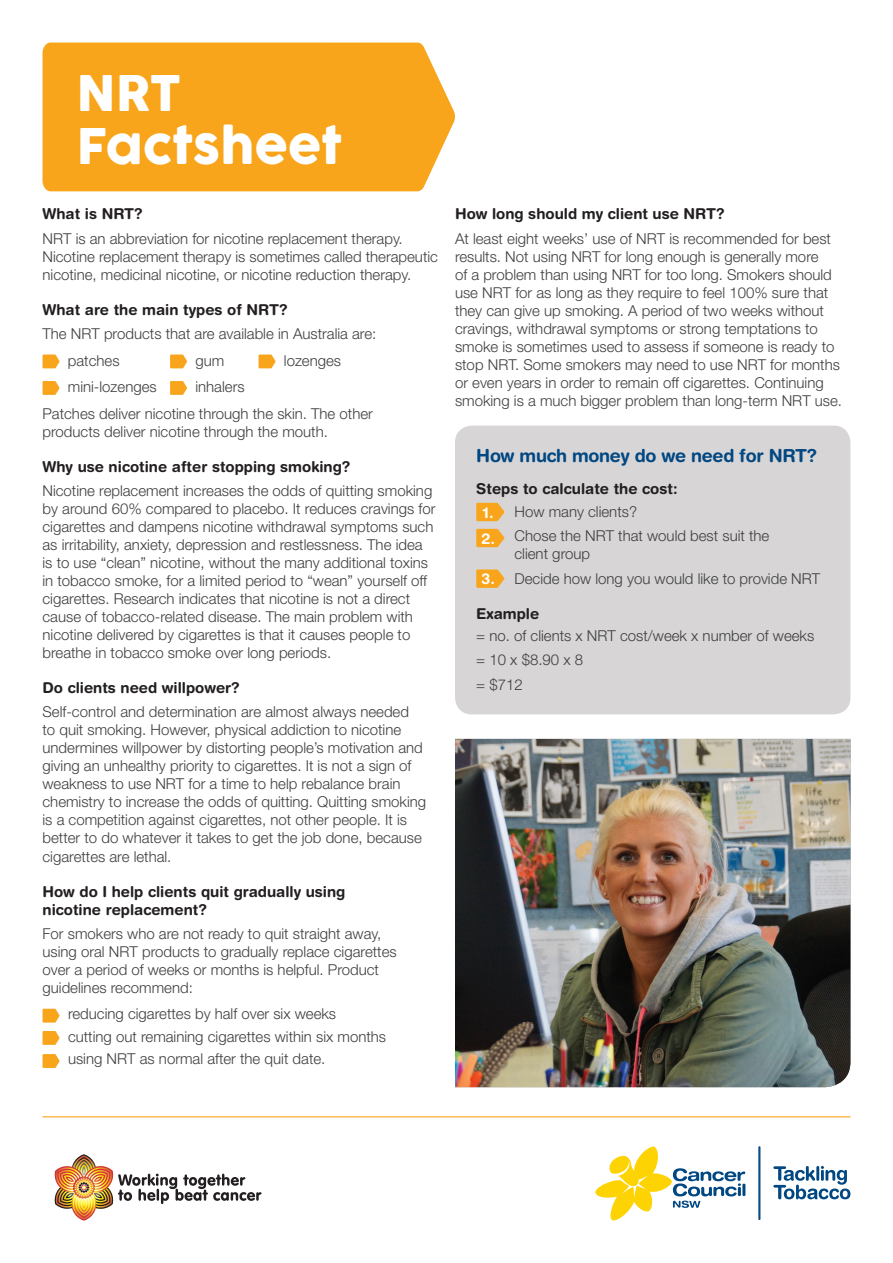
<style>
.page{position:relative;width:893px;height:1263px;background:#fff}
.page>*{position:absolute;margin:0;border:0;box-sizing:border-box;transform-origin:0 0}
.HEADLINE-1{font:48px/52.5px "COCOGOOSE";color:#fff}
.INTRO_PARA{font:700 18px "Helvetica Rounded LT Std";letter-spacing:-.015em;color:#014782}
.t1{font:300 15px/18px "Helvetica Neue LT Std";color:#3e3e3f}
.t2{font:700 15px/18px "Helvetica Rounded LT Std";color:#231f20}
.t3{font:700 15px "Helvetica Rounded LT Std";color:#fff}
</style>
<div class="page">
<svg style="left:43px;top:354px;width:17px;height:14px"></svg>
<svg style="left:170px;top:354px;width:17px;height:14px"></svg>
<svg style="left:259px;top:354px;width:17px;height:14px"></svg>
<svg style="left:43px;top:381px;width:17px;height:14px"></svg>
<svg style="left:170px;top:381px;width:17px;height:14px"></svg>
<svg style="left:43px;top:1009px;width:17px;height:13px"></svg>
<svg style="left:43px;top:1031px;width:17px;height:14px"></svg>
<svg style="left:43px;top:1054px;width:17px;height:14px"></svg>
<img style="left:54px;top:1154px;width:208px;height:67px">
<svg style="left:595px;top:1146px;width:150px;height:74px"></svg>
<svg style="left:773px;top:1166px;width:77px;height:33px"></svg>
<hr style="left:758px;top:1146px;width:2px;height:74px;background:#0b4a82">
<hr style="left:43px;top:1116px;width:807px;height:1px;background:#f9a51b">
<div style="left:43px;top:43px;width:412px;height:148px;background:#f9a51b"></div>
<div style="left:455px;top:426px;width:395px;height:288px;background:#d7d5d5;border-radius:17px"></div>
<svg style="left:476px;top:503px;width:28px;height:18px"></svg>
<svg style="left:476px;top:529px;width:28px;height:18px"></svg>
<svg style="left:476px;top:569px;width:28px;height:19px"></svg>
<img style="left:455px;top:739px;width:395px;height:348px">
<p class="HEADLINE-1" style="left:77px;top:68px;width:267px">NRT<br>Factsheet</p>
<p class="t2" style="left:43px;top:205px;width:102px">What is NRT?</p>
<p class="t1" style="left:43px;top:229px;width:397px">NRT is an abbreviation for nicotine replacement therapy.<br>Nicotine replacement therapy is sometimes called therapeutic nicotine, medicinal nicotine, or nicotine reduction therapy.</p>
<p class="t2" style="left:43px;top:300px;width:247px">What are the main types of NRT?</p>
<p class="t1" style="left:43px;top:324px;width:335px">The NRT products that are available in Australia are:</p>
<p class="t1" style="left:68px;top:351px;width:53px">patches</p>
<p class="t1" style="left:195px;top:351px;width:30px">gum</p>
<p class="t1" style="left:284px;top:351px;width:59px">lozenges</p>
<p class="t1" style="left:68px;top:377px;width:90px">mini-lozenges</p>
<p class="t1" style="left:195px;top:377px;width:51px">inhalers</p>
<p class="t1" style="left:43px;top:404px;width:332px">Patches deliver nicotine through the skin. The other products deliver nicotine through the mouth.</p>
<p class="t2" style="left:43px;top:457px;width:309px">Why use nicotine after stopping smoking?</p>
<p class="t1" style="left:43px;top:481px;width:394px">Nicotine replacement increases the odds of quitting smoking by around 60% compared to placebo. It reduces cravings for cigarettes and dampens nicotine withdrawal symptoms such as irritability, anxiety, depression and restlessness. The idea is to use “clean” nicotine, without the many additional toxins in tobacco smoke, for a limited period to “wean” yourself off cigarettes. Research indicates that nicotine is not a direct cause of tobacco-related disease. The main problem with nicotine delivered by cigarettes is that it causes people to breathe in tobacco smoke over long periods.</p>
<p class="t2" style="left:43px;top:678px;width:199px">Do clients need willpower?</p>
<p class="t1" style="left:43px;top:703px;width:385px">Self-control and determination are almost always needed<br>to quit smoking. However, physical addiction to nicotine undermines willpower by distorting people’s motivation and giving an unhealthy priority to cigarettes. It is not a sign of weakness to use NRT for a time to help rebalance brain chemistry to increase the odds of quitting. Quitting smoking is a competition against cigarettes, not other people. It is better to do whatever it takes to get the job done, because cigarettes are lethal.</p>
<p class="t2" style="left:43px;top:882px;width:304px">How do I help clients quit gradually using nicotine replacement?</p>
<p class="t1" style="left:43px;top:924px;width:356px">For smokers who are not ready to quit straight away, using oral NRT products to gradually replace cigarettes over a period of weeks or months is helpful. Product guidelines recommend:</p>
<p class="t1" style="left:68px;top:1005px;width:270px">reducing cigarettes by half over six weeks</p>
<p class="t1" style="left:68px;top:1027px;width:320px">cutting out remaining cigarettes within six months</p>
<p class="t1" style="left:68px;top:1049px;width:259px">using NRT as normal after the quit date.</p>
<p class="t2" style="left:455px;top:205px;width:271px">How long should my client use NRT?</p>
<p class="t1" style="left:455px;top:229px;width:389px">At least eight weeks’ use of NRT is recommended for best results. Not using NRT for long enough is generally more<br>of a problem than using NRT for too long. Smokers should use NRT for as long as they require to feel 100% sure that they can give up smoking. A period of two weeks without cravings, withdrawal symptoms or strong temptations to smoke is sometimes used to assess if someone is ready to stop NRT. Some smokers may need to use NRT for months or even years in order to remain off cigarettes. Continuing smoking is a much bigger problem than long-term NRT use.</p>
<p class="INTRO_PARA" style="left:476px;top:444px;width:343px">How much money do we need for NRT?</p>
<p class="t2" style="left:476px;top:480px;width:203px">Steps to calculate the cost:</p>
<p class="t3" style="left:483px;top:503px;width:12px">1.</p>
<p class="t1" style="left:514px;top:502px;width:124px">How many clients?</p>
<p class="t3" style="left:481px;top:529px;width:15px">2.</p>
<p class="t1" style="left:514px;top:526px;width:256px">Chose the NRT that would best suit the client group</p>
<p class="t3" style="left:481px;top:570px;width:15px">3.</p>
<p class="t1" style="left:514px;top:569px;width:307px">Decide how long you would like to provide NRT</p>
<p class="t2" style="left:476px;top:604px;width:65px">Example</p>
<p class="t1" style="left:476px;top:626px;width:340px">= no. of clients x NRT cost/week x number of weeks</p>
<p class="t1" style="left:476px;top:650px;width:108px">= 10 x $8.90 x 8</p>
<p class="t1" style="left:476px;top:675px;width:48px">= $712</p>
</div>
